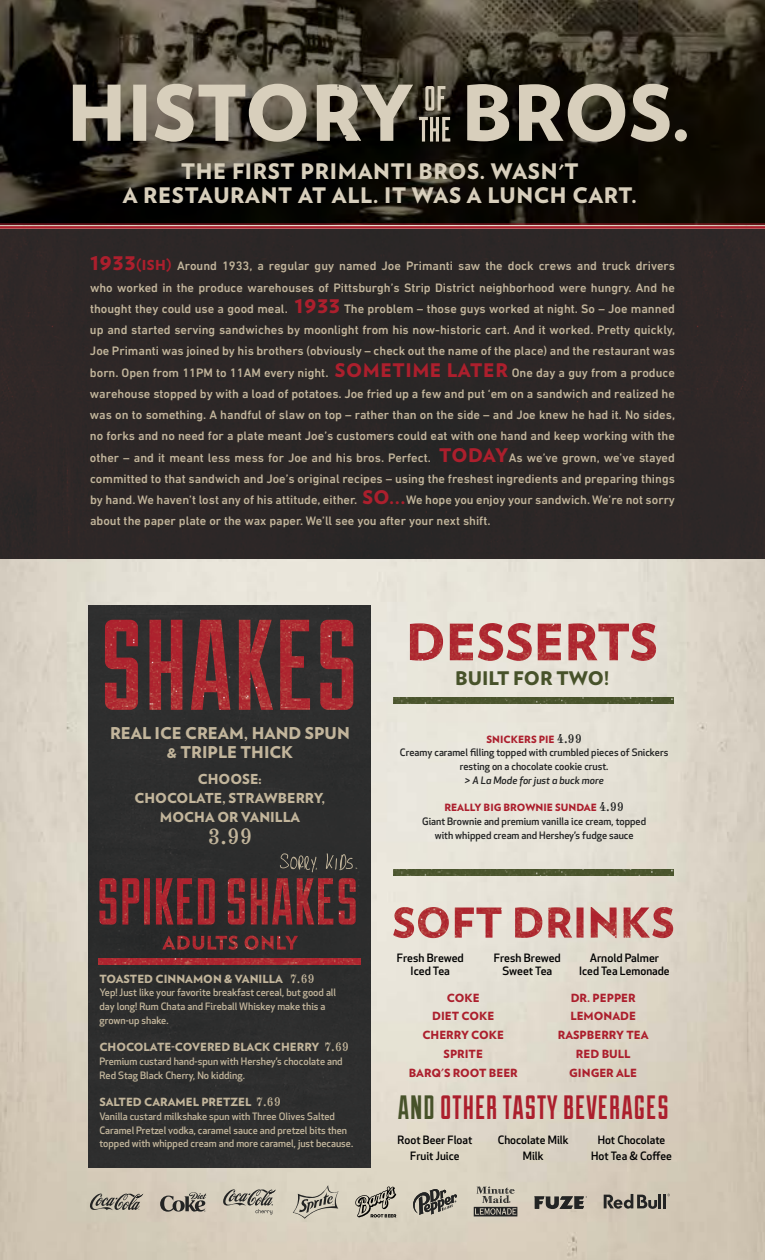
<style>
.page{position:relative;width:765px;height:1260px;background:#fff}
.page>*{position:absolute;margin:0;border:0;box-sizing:border-box;transform-origin:0 0}
.t1{font:33.75px "Duke Fill";letter-spacing:.03em;color:#ac1f2d}
.t2{font:22.5px "Numbers Indicia";color:#c2b59b}
.t3{font:900 21.38px/24.2px "Verlag";letter-spacing:.03em;color:#d8cfbc;text-align:center}
.t4{font:900 18.75px "Verlag";color:#47522a}
.t5{font:900 16.25px/18.8px "Verlag";color:#c2b59b;text-align:center}
.t6{font:900 13.75px/18.8px "Verlag";color:#c2b59b;text-align:center}
.t7{font:500 12.5px/21.2px "DIN Next LT Pro";color:#c2b59b;text-align:justify}
.t8{font:500 11.25px/16.2px "Apex New";color:#000;text-align:center}
.t9{font:900 11.25px/18.8px "Verlag";color:#ac1f2d;text-align:center}
.t10{font:900 11.25px "Verlag";color:#c2b59b}
.t11{font:500 10px/13.8px "Apex New";color:#c2b59b}
.t12{font:500 10px/13.8px "Apex New";color:#232424;text-align:center}
.t13{font:900 10px "Verlag";color:#ac1f2d}
.t14{font:italic 500 10px "Apex New";color:#232424}
.s1{font-family:"Verlag";font-weight:900;font-size:18.75px;color:#ac1f2d}
.s2{font-family:"Verlag";font-weight:900;font-size:13.75px;color:#ac1f2d}
.s3{font-family:"Numbers Indicia";font-weight:400;font-size:12.5px}
.s4{font-family:"Numbers Indicia";font-weight:400;font-size:12.5px;color:#232424}
.s5{color:#47522a}
</style>
<div class="page">
<img style="left:0;top:225px;width:765px;height:1035px">
<img style="left:0;top:0;width:765px;height:224px">
<div style="left:0;top:229px;width:765px;height:330px;background:#2c2727"></div>
<img style="left:73px;top:84px;width:597px;height:58px">
<hr style="left:0;top:224px;width:765px;height:1px;background:#ac1f2d">
<hr style="left:0;top:226px;width:765px;height:3px;background:#ac1f2d">
<div style="left:88px;top:606px;width:283px;height:561px;background:#2d2e2e"></div>
<img style="left:393px;top:698px;width:280px;height:5px">
<img style="left:393px;top:869px;width:280px;height:6px">
<img style="left:105px;top:620px;width:248px;height:90px">
<img style="left:99px;top:878px;width:257px;height:72px">
<img style="left:99px;top:959px;width:262px;height:5px">
<svg style="left:280px;top:853px;width:77px;height:19px"></svg>
<img style="left:410px;top:623px;width:246px;height:38px">
<img style="left:393px;top:907px;width:280px;height:31px">
<svg style="left:293px;top:1185px;width:46px;height:34px"></svg>
<svg style="left:90px;top:1193px;width:53px;height:17px"></svg>
<svg style="left:160px;top:1192px;width:46px;height:20px"></svg>
<svg style="left:223px;top:1189px;width:53px;height:26px"></svg>
<svg style="left:534px;top:1196px;width:53px;height:13px"></svg>
<svg style="left:604px;top:1194px;width:53px;height:15px"></svg>
<hr style="left:658px;top:1194px;width:3px;height:14px;background:#232424">
<hr style="left:663px;top:1194px;width:3px;height:14px;background:#232424">
<svg style="left:474px;top:1187px;width:43px;height:29px"></svg>
<svg style="left:355px;top:1186px;width:41px;height:32px"></svg>
<svg style="left:413px;top:1188px;width:44px;height:27px"></svg>
<h3 class="t3" style="left:123px;top:158px;width:516px">THE FIRST PRIMANTI BROS. WASN'T<br>A RESTAURANT AT ALL. IT WAS A LUNCH CART.</h3>
<p class="t7" style="left:90px;top:256px;width:587px"><span class="s1">1933</span><span class="s2">(ISH)</span> Around 1933, a regular guy named Joe Primanti saw the dock crews and truck drivers who worked in the produce warehouses of Pittsburgh’s Strip District neighborhood were hungry. And he thought they could use a good meal. <span class="s1">1933</span> The problem – those guys worked at night. So – Joe manned up and started serving sandwiches by moonlight from his now-historic cart. And it worked. Pretty quickly, Joe Primanti was joined by his brothers (obviously – check out the name of the place) and the restaurant was born. Open from 11PM to 11AM every night. <span class="s1">SOMETIME LATER</span> One day a guy from a produce warehouse stopped by with a load of potatoes. Joe fried up a few and put ‘em on a sandwich and realized he was on to something. A handful of slaw on top – rather than on the side – and Joe knew he had it. No sides, no forks and no need for a plate meant Joe’s customers could eat with one hand and keep working with the other – and it meant less mess for Joe and his bros. Perfect. <span class="s1">TODAY</span>As we’ve grown, we’ve stayed committed to that sandwich and Joe’s original recipes – using the freshest ingredients and preparing things by hand. We haven’t lost any of his attitude, either. <span class="s1">SO...</span>We hope you enjoy your sandwich. We’re not sorry about the paper plate or the wax paper. We’ll see you after your next shift.</p>
<h3 class="t5" style="left:110px;top:723px;width:241px">REAL ICE CREAM, HAND SPUN &amp; TRIPLE THICK</h3>
<p class="t6" style="left:134px;top:769px;width:192px">CHOOSE:<br>CHOCOLATE, STRAWBERRY,<br>MOCHA OR VANILLA</p>
<h2 class="t2" style="left:208px;top:826px;width:46px">3.99</h2>
<p class="t10" style="left:99px;top:969px;width:217px">TOASTED CINNAMON &amp; VANILLA <span class="s3">7.69</span></p>
<p class="t11" style="left:99px;top:986px;width:238px">Yep! Just like your favorite breakfast cereal, but good all day long! Rum Chata and Fireball Whiskey make this a grown-up shake.</p>
<p class="t10" style="left:99px;top:1038px;width:251px">CHOCOLATE-COVERED BLACK CHERRY <span class="s3">7.69</span></p>
<p class="t11" style="left:99px;top:1054px;width:245px">Premium custard hand-spun with Hershey’s chocolate and<br>Red Stag Black Cherry, No kidding.</p>
<p class="t10" style="left:99px;top:1093px;width:183px">SALTED CARAMEL PRETZEL <span class="s3">7.69</span></p>
<p class="t11" style="left:99px;top:1109px;width:255px">Vanilla custard milkshake spun with Three Olives Salted<br>Caramel Pretzel vodka, caramel sauce and pretzel bits then topped with whipped cream and more caramel, just because.</p>
<h3 class="t4" style="left:455px;top:663px;width:156px">BUILT FOR TWO!</h3>
<p class="t13" style="left:486px;top:731px;width:97px">SNICKERS PIE <span class="s4">4.99</span></p>
<p class="t12" style="left:400px;top:746px;width:270px">Creamy caramel filling topped with crumbled pieces of Snickers resting on a chocolate cookie crust.</p>
<p class="t14" style="left:464px;top:773px;width:141px">&gt; A La Mode for just a buck more</p>
<p class="t13" style="left:444px;top:799px;width:181px">REALLY BIG BROWNIE SUNDAE <span class="s4">4.99</span></p>
<p class="t12" style="left:422px;top:814px;width:225px">Giant Brownie and premium vanilla ice cream, topped with whipped cream and Hershey’s fudge sauce</p>
<p class="t8" style="left:397px;top:952px;width:69px;line-height:12.5px">Fresh Brewed<br>Iced Tea</p>
<p class="t8" style="left:494px;top:952px;width:69px;line-height:12.5px">Fresh Brewed<br>Sweet Tea</p>
<p class="t8" style="left:579px;top:952px;width:92px;line-height:12.5px">Arnold Palmer<br>Iced Tea Lemonade</p>
<p class="t9" style="left:409px;top:988px;width:111px">COKE<br>DIET COKE<br>CHERRY COKE<br>SPRITE<br>BARQ'S ROOT BEER</p>
<p class="t9" style="left:558px;top:988px;width:92px">DR. PEPPER<br>LEMONADE<br>RASPBERRY TEA<br>RED BULL<br>GINGER ALE</p>
<h1 class="t1" style="left:398px;top:1088px;width:272px"><span class="s5">AND</span> OTHER TASTY BEVERAGES</h1>
<p class="t8" style="left:398px;top:1131px;width:76px">Root Beer Float<br>Fruit Juice</p>
<p class="t8" style="left:498px;top:1131px;width:72px">Chocolate Milk<br>Milk</p>
<p class="t8" style="left:591px;top:1131px;width:82px">Hot Chocolate<br>Hot Tea &amp; Coffee</p>
</div>
